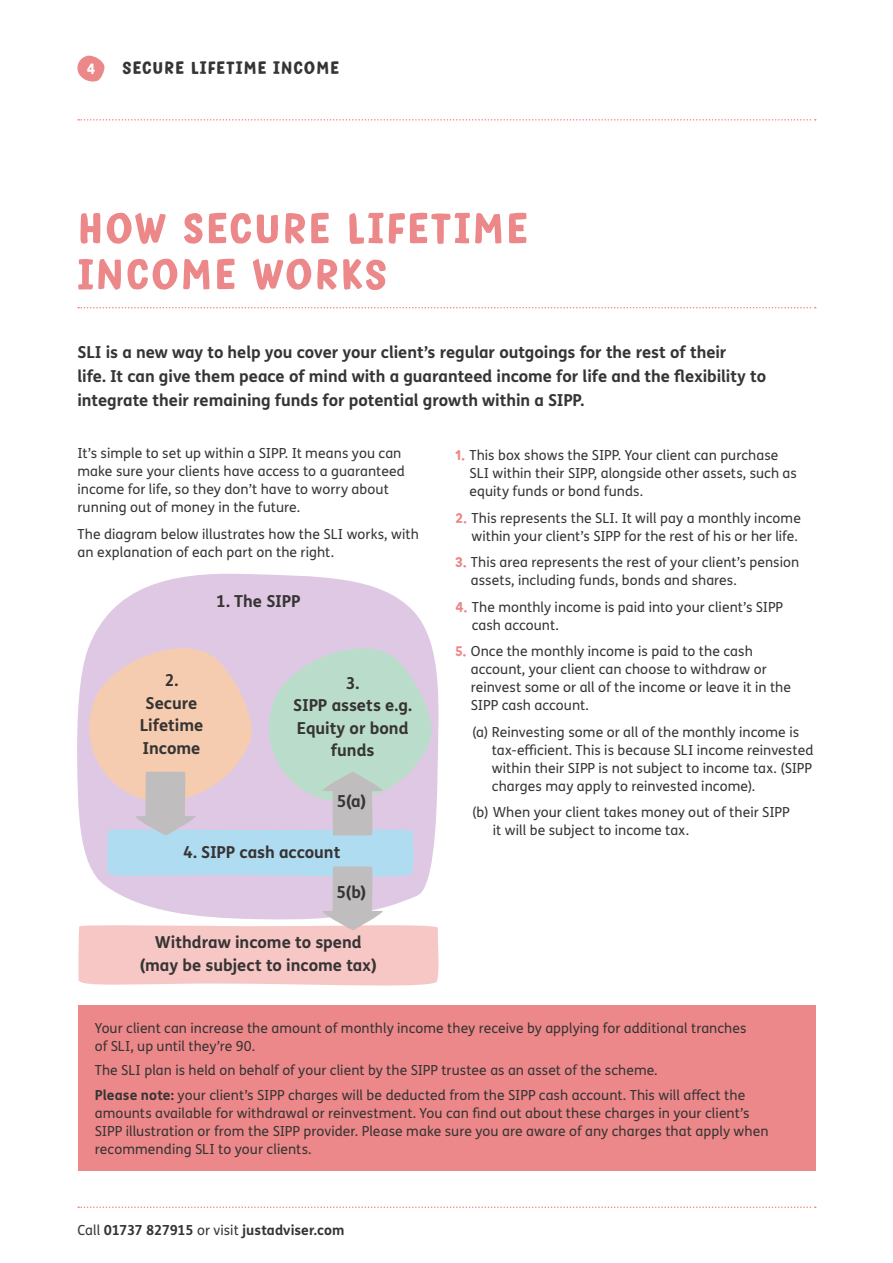
<style>
.page{position:relative;width:893px;height:1263px;background:#fff}
.page>*{position:absolute;margin:0;border:0;box-sizing:border-box;transform-origin:0 0}
.t1{font:51px/45.9px "Just Script";letter-spacing:.04em;color:#ec8889}
.t2{font:21px "Just Script";letter-spacing:.04em;color:#373434}
.t3{font:17.25px "Just Script";color:#fff}
.t4{font:700 16.5px/22.5px "Just Sans";letter-spacing:-.005em;color:#373434;text-align:center}
.t5{font:13.8px/18px "Just Sans";letter-spacing:.005em;color:#373434}
.t6{font:700 13.8px "Just Sans";color:#373434}
.s1{font-family:"Just Script";font-size:16.5px;color:#ec8889}
.s2{font-weight:700}
.s3{font-weight:400}
</style>
<div class="page">
<svg style="left:78px;top:119px;width:738px;height:2px"></svg>
<svg style="left:77px;top:56px;width:27px;height:25px"></svg>
<svg style="left:78px;top:1206px;width:738px;height:2px"></svg>
<svg style="left:78px;top:307px;width:738px;height:1px"></svg>
<div style="left:78px;top:1006px;width:737px;height:165px;background:#ec8889"></div>
<svg style="left:77px;top:573px;width:353px;height:238px;fill:#dfc8e3"></svg>
<svg style="left:79px;top:641px;width:360px;height:345px;background:#dbd0d4"></svg>
<p class="t3" style="left:87px;top:62px;width:10px">4</p>
<h2 class="t2" style="left:122px;top:60px;width:218px">SECURE LIFETIME INCOME</h2>
<h1 class="t1" style="left:77px;top:206px;width:451px">HOW SECURE LIFETIME<br>INCOME WORKS</h1>
<p class="t4" style="left:77px;top:339px;width:690px;line-height:24px;text-align:left">SLI is a new way to help you cover your client’s regular outgoings for the rest of their<br>life. It can give them peace of mind with a guaranteed income for life and the flexibility to integrate their remaining funds for potential growth within a SIPP.</p>
<p class="t5" style="left:77px;top:444px;width:329px">It’s simple to set up within a SIPP. It means you can make sure your clients have access to a guaranteed income for life, so they don’t have to worry about running out of money in the future.</p>
<p class="t5" style="left:77px;top:524px;width:343px">The diagram below illustrates how the SLI works, with an explanation of each part on the right.</p>
<p class="t5" style="left:469px;top:446px;width:329px;text-indent:-14px"><span class="s1">1.</span> This box shows the SIPP. Your client can purchase<br>SLI within their SIPP, alongside other assets, such as equity funds or bond funds.</p>
<p class="t5" style="left:455px;top:508px;width:347px;text-align:right"><span class="s1">2.</span> This represents the SLI. It will pay a monthly income within your client’s SIPP for the rest of his or her life.</p>
<p class="t5" style="left:471px;top:553px;width:330px;text-indent:-15px"><span class="s1">3.</span> This area represents the rest of your client’s pension assets, including funds, bonds and shares.</p>
<p class="t5" style="left:472px;top:597px;width:313px;text-indent:-16px"><span class="s1">4.</span> The monthly income is paid into your client’s SIPP cash account.</p>
<p class="t5" style="left:471px;top:642px;width:322px;text-indent:-15px"><span class="s1">5.</span> Once the monthly income is paid to the cash account, your client can choose to withdraw or reinvest some or all of the income or leave it in the SIPP cash account.</p>
<p class="t5" style="left:492px;top:722px;width:323px;text-indent:-20px">(a) Reinvesting some or all of the monthly income is tax-efficient. This is because SLI income reinvested within their SIPP is not subject to income tax. (SIPP charges may apply to reinvested income).</p>
<p class="t5" style="left:493px;top:803px;width:298px;text-indent:-21px">(b) When your client takes money out of their SIPP it will be subject to income tax.</p>
<p class="t4" style="left:216px;top:589px;width:86px">1. The SIPP</p>
<p class="t4" style="left:140px;top:668px;width:65px">2.<br>Secure<br>Lifetime<br>Income</p>
<p class="t4" style="left:293px;top:671px;width:120px">3.<br>SIPP assets e.g.<br>Equity or bond funds</p>
<p class="t4" style="left:337px;top:789px;width:31px">5(a)</p>
<p class="t4" style="left:183px;top:840px;width:159px">4. SIPP cash account</p>
<p class="t4" style="left:337px;top:880px;width:31px">5(b)</p>
<p class="t4" style="left:140px;top:930px;width:238px">Withdraw income to spend (may be subject to income tax)</p>
<p class="t5" style="left:95px;top:1019px;width:653px">Your client can increase the amount of monthly income they receive by applying for additional tranches of SLI, up until they’re 90.</p>
<p class="t5" style="left:95px;top:1058px;width:652px;line-height:24.5px">The SLI plan is held on behalf of your client by the SIPP trustee as an asset of the scheme.<br><span class="s2">Please note:</span> your client’s SIPP charges will be deducted from the SIPP cash account. This will affect the</p>
<p class="t5" style="left:95px;top:1104px;width:675px">amounts available for withdrawal or reinvestment. You can find out about these charges in your client’s<br>SIPP illustration or from the SIPP provider. Please make sure you are aware of any charges that apply when recommending SLI to your clients.</p>
<p class="t6" style="left:77px;top:1220px;width:268px"><span class="s3">Call</span> 01737 827915 <span class="s3">or visit</span> justadviser.com</p>
</div>
